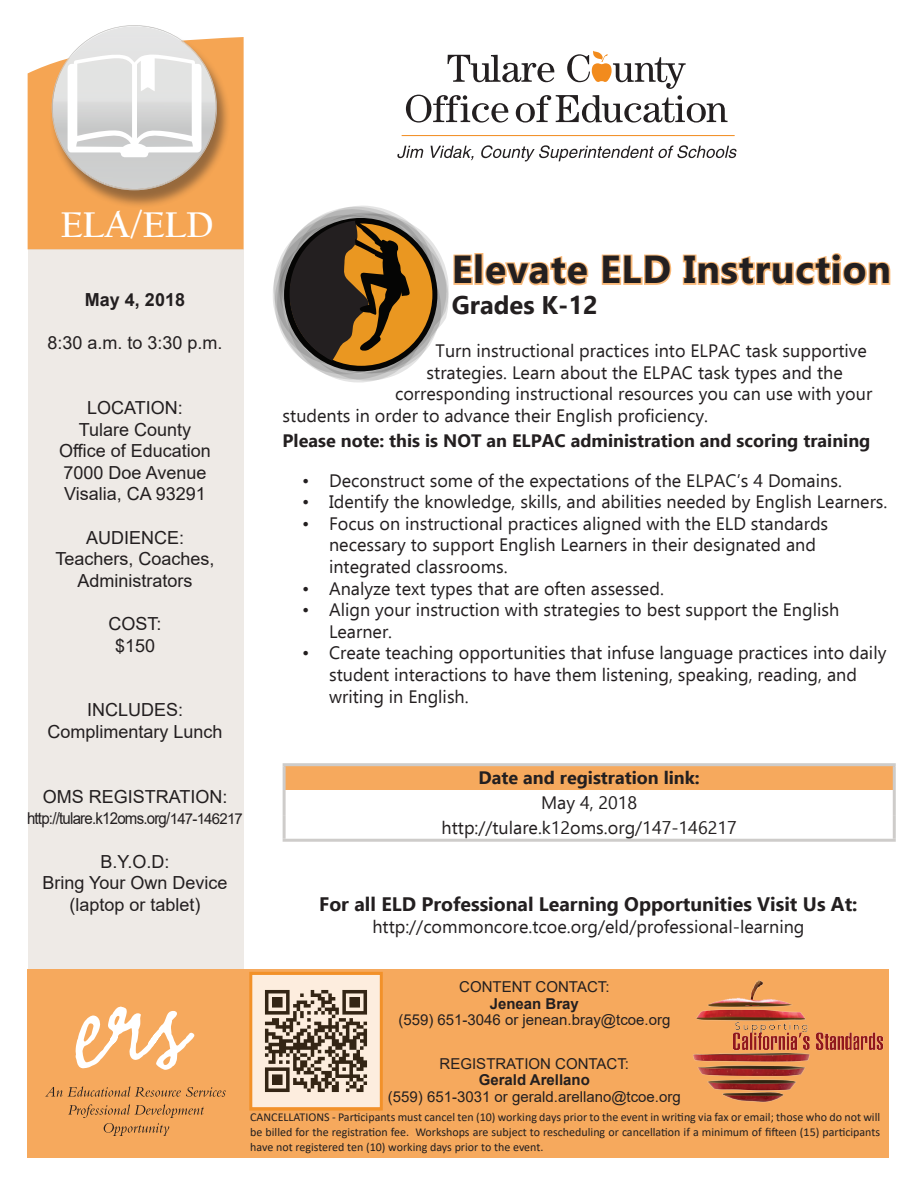
<style>
.page{position:relative;width:918px;height:1188px;background:#fff}
.page>*{position:absolute;margin:0;border:0;box-sizing:border-box;transform-origin:0 0}
.t1{font:700 39px "Gadugi";letter-spacing:.02em;color:#231f20}
.t2{font:700 37.5px "Californian FB";color:#fff}
.t3{font:700 25.5px "Gadugi";color:#231f20}
.t4{font:700 19.5px "Ebrima";color:#231f20}
.t5{font:18px/21.6px "Ebrima";color:#231f20}
.t6{font:18px/21.6px "Arial";color:#231f20;text-align:center}
.t7{font:700 18px "Ebrima";color:#231f20}
.t8{font:700 18px "Arial";color:#231f20}
.t9{font:16.35px "Arial";letter-spacing:-.05em;color:#231f20;scale:.92 1}
.t10{font:15px "Arial";color:#231f20}
.t11{font:700 15px "Arial";color:#231f20}
.t12{font:12px/15px "Calibri";color:#231f20;text-align:justify}
.s1{font-size:15px}
</style>
<div class="page">
<div style="left:28px;top:37px;width:216px;height:212px;background:#f5a553"></div>
<div style="left:28px;top:249px;width:216px;height:909px;background:#eeeae6"></div>
<div style="left:28px;top:969px;width:861px;height:189px;background:#f6a95d"></div>
<div style="left:49px;top:27px;width:182px;height:181px;background:#231f20;opacity:.45"></div>
<img style="left:48px;top:27px;width:174px;height:163px">
<svg style="left:68px;top:1104px;width:136px;height:32px"></svg>
<svg style="left:45px;top:1086px;width:181px;height:11px"></svg>
<svg style="left:50px;top:25px;width:167px;height:165px"></svg>
<svg style="left:75px;top:1007px;width:119px;height:63px"></svg>
<svg style="left:448px;top:55px;width:106px;height:27px"></svg>
<svg style="left:406px;top:95px;width:102px;height:28px"></svg>
<svg style="left:516px;top:95px;width:212px;height:28px"></svg>
<svg style="left:397px;top:146px;width:27px;height:12px"></svg>
<svg style="left:431px;top:146px;width:43px;height:14px"></svg>
<svg style="left:481px;top:145px;width:256px;height:16px"></svg>
<hr style="left:402px;top:135px;width:333px;height:1px;background:#f28b1d">
<svg style="left:567px;top:50px;width:119px;height:39px"></svg>
<img style="left:693px;top:980px;width:191px;height:123px">
<img style="left:253px;top:976px;width:126px;height:130px">
<div style="left:249px;top:972px;width:134px;height:139px;border:3px solid #f28b1d"></div>
<div style="left:474px;top:253px;width:9px;height:32px;border:3px solid #f9b877"></div>
<svg style="left:483px;top:254px;width:106px;height:32px"></svg>
<svg style="left:601px;top:254px;width:71px;height:31px"></svg>
<svg style="left:682px;top:253px;width:209px;height:33px"></svg>
<svg style="left:273px;top:206px;width:200px;height:177px"></svg>
<div style="left:284px;top:765px;width:610px;height:25px;background:#f6a95d"></div>
<hr style="left:283px;top:763px;width:613px;height:3px;background:#ceccca">
<hr style="left:283px;top:766px;width:3px;height:24px;background:#ceccca">
<hr style="left:893px;top:766px;width:3px;height:24px;background:#ceccca">
<hr style="left:283px;top:790px;width:3px;height:25px;background:#ceccca">
<hr style="left:893px;top:790px;width:3px;height:25px;background:#ceccca">
<hr style="left:283px;top:815px;width:3px;height:24px;background:#ceccca">
<hr style="left:893px;top:815px;width:3px;height:24px;background:#ceccca">
<hr style="left:283px;top:839px;width:613px;height:3px;background:#ceccca">
<h2 class="t2" style="left:61px;top:203px;width:154px">ELA/ELD</h2>
<p class="t8" style="left:85px;top:287px;width:102px">May 4, 2018</p>
<p class="t6" style="left:47px;top:332px;width:177px">8:30 a.m. to 3:30 p.m.</p>
<p class="t6" style="left:59px;top:397px;width:153px">LOCATION:<br>Tulare County<br>Office of Education<br>7000 Doe Avenue<br>Visalia, CA 93291</p>
<p class="t6" style="left:55px;top:526px;width:161px">AUDIENCE:<br>Teachers, Coaches,<br>Administrators</p>
<p class="t6" style="left:109px;top:613px;width:55px">COST: $150</p>
<p class="t6" style="left:47px;top:699px;width:177px">INCLUDES:<br>Complimentary Lunch</p>
<p class="t6" style="left:43px;top:785px;width:186px">OMS REGISTRATION:</p>
<p class="t9" style="left:27px;top:807px;width:236px">http://tulare.k12oms.org/<span class="s1">147-146217</span></p>
<p class="t6" style="left:42px;top:850px;width:187px">B.Y.O.D:<br>Bring Your Own Device (laptop or tablet)</p>
<h1 class="t1" style="left:452px;top:246px;width:441px">Elevate ELD Instruction</h1>
<h3 class="t3" style="left:452px;top:290px;width:148px">Grades K-12</h3>
<p class="t5" style="left:436px;top:339px;width:433px">Turn instructional practices into ELPAC task supportive</p>
<p class="t5" style="left:427px;top:361px;width:418px">strategies. Learn about the ELPAC task types and the</p>
<p class="t5" style="left:395px;top:383px;width:479px">corresponding instructional resources you can use with your</p>
<p class="t5" style="left:283px;top:404px;width:427px">students in order to advance their English proficiency.</p>
<p class="t7" style="left:283px;top:427px;width:589px">Please note: this is NOT an ELPAC administration and scoring training</p>
<p class="t5" style="left:302px;top:469px;width:541px">• Deconstruct some of the expectations of the ELPAC’s 4 Domains.</p>
<p class="t5" style="left:302px;top:491px;width:587px">• Identify the knowledge, skills, and abilities needed by English Learners.</p>
<p class="t5" style="left:329px;top:512px;width:501px;text-indent:-27px">• Focus on instructional practices aligned with the ELD standards necessary to support English Learners in their designated and integrated classrooms.</p>
<p class="t5" style="left:302px;top:577px;width:363px">• Analyze text types that are often assessed.</p>
<p class="t5" style="left:329px;top:599px;width:512px;text-indent:-27px">• Align your instruction with strategies to best support the English<br>Learner.</p>
<p class="t5" style="left:329px;top:642px;width:559px;text-indent:-27px">• Create teaching opportunities that infuse language practices into daily student interactions to have them listening, speaking, reading, and writing in English.</p>
<p class="t7" style="left:479px;top:764px;width:223px">Date and registration link:</p>
<p class="t5" style="left:442px;top:790px;width:297px;line-height:25px;text-align:center">May 4, 2018 http://tulare.k12oms.org/147-146217</p>
<p class="t4" style="left:319px;top:890px;width:540px">For all ELD Professional Learning Opportunities Visit Us At:</p>
<p class="t5" style="left:372px;top:915px;width:434px">http://commoncore.tcoe.org/eld/professional-learning</p>
<p class="t10" style="left:459px;top:976px;width:152px">CONTENT CONTACT:</p>
<p class="t11" style="left:490px;top:993px;width:91px">Jenean Bray</p>
<p class="t10" style="left:398px;top:1009px;width:274px">(559) 651-3046 or jenean.bray@tcoe.org</p>
<p class="t10" style="left:440px;top:1053px;width:191px">REGISTRATION CONTACT:</p>
<p class="t11" style="left:479px;top:1069px;width:113px">Gerald Arellano</p>
<p class="t10" style="left:388px;top:1086px;width:294px">(559) 651-3031 or gerald.arellano@tcoe.org</p>
<p class="t12" style="left:250px;top:1109px;width:631px">CANCELLATIONS - Participants must cancel ten (10) working days prior to the event in writing via fax or email; those who do not will be billed for the registration fee. Workshops are subject to rescheduling or cancellation if a minimum of fifteen (15) participants have not registered ten (10) working days prior to the event.</p>
</div>
